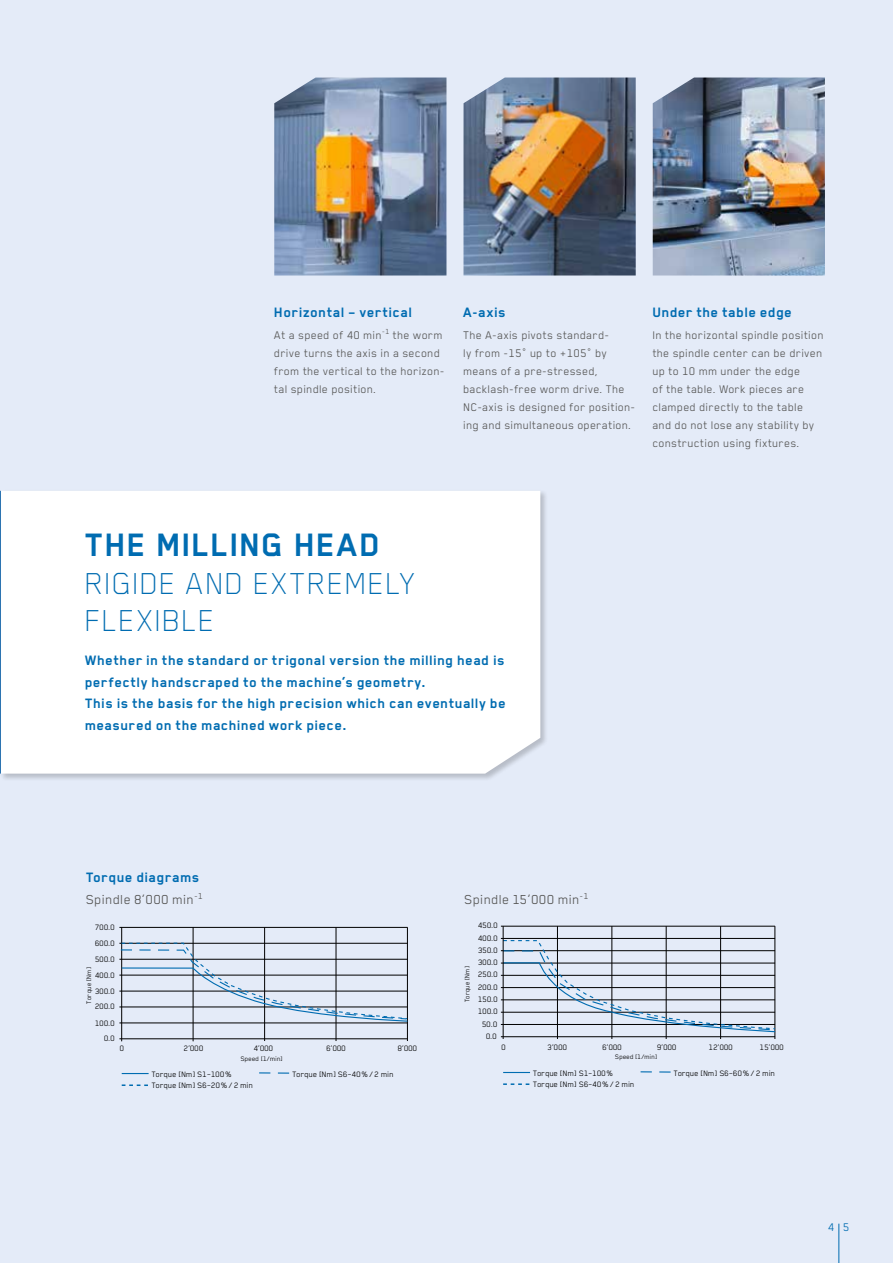
<style>
.page{position:relative;width:893px;height:1263px;background:#e4ebf8}
.page>*{position:absolute;margin:0;border:0;box-sizing:border-box;transform-origin:0 0}
.t1{font:700 37.5px "Blender Pro";letter-spacing:.015em;color:#006cb1}
.t2{font:100 35.25px/37.5px "Blender Pro";letter-spacing:.015em;color:#006cb1}
.t3{font:700 15.75px/21.8px "Blender Pro";letter-spacing:.03em;color:#006cb1}
.t4{font:15px "Blender Pro";letter-spacing:.02em;color:#565655}
.t5{font:12.75px/18px "Blender Pro";letter-spacing:.02em;color:#565655}
.t6{font:12.75px "Blender Pro";color:#006cb1}
.t7{font:9px "Blender Pro";letter-spacing:-.005em;color:#000}
.t8{font:7.5px "Blender Pro";color:#000}
</style>
<div class="page">
<hr style="left:838px;top:1224px;width:1px;height:39px;background:#006cb1">
<img style="left:653px;top:78px;width:172px;height:197px">
<img style="left:463px;top:78px;width:173px;height:197px">
<img style="left:274px;top:78px;width:172px;height:197px">
<div style="left:0;top:489px;width:548px;height:292px;background:#000;opacity:.2"></div>
<div style="left:1px;top:491px;width:539px;height:283px;background:#fff"></div>
<hr style="left:119px;top:1038px;width:289px;height:1px;background:#000">
<hr style="left:119px;top:1023px;width:289px;height:1px;background:#000">
<hr style="left:119px;top:1007px;width:289px;height:1px;background:#000">
<hr style="left:119px;top:991px;width:289px;height:1px;background:#000">
<hr style="left:119px;top:975px;width:289px;height:1px;background:#000">
<hr style="left:119px;top:959px;width:289px;height:1px;background:#000">
<hr style="left:119px;top:943px;width:289px;height:1px;background:#000">
<hr style="left:119px;top:927px;width:289px;height:1px;background:#000">
<hr style="left:121px;top:927px;width:1px;height:114px;background:#000">
<hr style="left:193px;top:927px;width:1px;height:114px;background:#000">
<hr style="left:264px;top:927px;width:1px;height:114px;background:#000">
<hr style="left:336px;top:927px;width:1px;height:114px;background:#000">
<hr style="left:407px;top:927px;width:1px;height:114px;background:#000">
<svg style="left:120px;top:942px;width:288px;height:80px"></svg>
<svg style="left:122px;top:1073px;width:27px;height:1px"></svg>
<svg style="left:259px;top:1072px;width:30px;height:2px"></svg>
<svg style="left:122px;top:1084px;width:26px;height:2px"></svg>
<hr style="left:501px;top:1036px;width:274px;height:1px;background:#000">
<hr style="left:501px;top:1024px;width:274px;height:1px;background:#000">
<hr style="left:501px;top:1012px;width:274px;height:1px;background:#000">
<hr style="left:501px;top:999px;width:274px;height:1px;background:#000">
<hr style="left:501px;top:987px;width:274px;height:1px;background:#000">
<hr style="left:501px;top:975px;width:274px;height:1px;background:#000">
<hr style="left:501px;top:963px;width:274px;height:1px;background:#000">
<hr style="left:501px;top:950px;width:274px;height:1px;background:#000">
<hr style="left:501px;top:938px;width:274px;height:1px;background:#000">
<hr style="left:501px;top:926px;width:274px;height:1px;background:#000">
<hr style="left:557px;top:926px;width:1px;height:113px;background:#000">
<hr style="left:612px;top:926px;width:1px;height:113px;background:#000">
<hr style="left:666px;top:926px;width:1px;height:113px;background:#000">
<hr style="left:720px;top:926px;width:1px;height:113px;background:#000">
<hr style="left:775px;top:926px;width:1px;height:113px;background:#000">
<svg style="left:503px;top:1072px;width:27px;height:1px"></svg>
<svg style="left:641px;top:1071px;width:30px;height:1px"></svg>
<svg style="left:502px;top:939px;width:274px;height:94px"></svg>
<svg style="left:503px;top:1083px;width:27px;height:2px"></svg>
<hr style="left:503px;top:926px;width:1px;height:113px;background:#000">
<p class="t3" style="left:274px;top:301px;width:140px">Horizontal – vertical</p>
<p class="t5" style="left:274px;top:325px;width:172px">At a speed of 40 min<sup>-1</sup> the worm drive turns the axis in a second from the vertical to the horizon&shy;tal spindle position.</p>
<p class="t3" style="left:463px;top:301px;width:44px">A-axis</p>
<p class="t5" style="left:463px;top:325px;width:174px">The A-axis pivots standard-<br>ly from -15° up to +105° by means of a pre-stressed, backlash-free worm drive. The<br>NC-axis is designed for position&shy;ing and simultaneous operation.</p>
<p class="t3" style="left:653px;top:301px;width:141px">Under the table edge</p>
<p class="t5" style="left:653px;top:325px;width:173px">In the horizontal spindle position the spindle center can be driven up to 10 mm under the edge<br>of the table. Work pieces are clamped directly to the table and do not lose any stability by construction using fixtures.</p>
<h1 class="t1" style="left:85px;top:524px;width:297px">THE MILLING HEAD</h1>
<h2 class="t2" style="left:85px;top:563px;width:332px">RIGIDE AND EXTREMELY<br>FLEXIBLE</h2>
<p class="t3" style="left:85px;top:649px;width:422px">Whether in the standard or trigonal version the milling head is perfectly handscraped to the machine’s geometry.<br>This is the basis for the high precision which can eventually be measured on the machined work piece.</p>
<p class="t3" style="left:86px;top:866px;width:115px">Torque diagrams</p>
<p class="t4" style="left:86px;top:891px;width:119px">Spindle 8‘000 min<sup>-1</sup></p>
<p class="t4" style="left:465px;top:891px;width:126px">Spindle 15‘000 min<sup>-1</sup></p>
<p class="t7" style="left:95px;top:922px;width:22px">700.0</p>
<p class="t7" style="left:478px;top:921px;width:22px">450.0</p>
<p class="t7" style="left:95px;top:938px;width:22px">600.0</p>
<p class="t7" style="left:478px;top:933px;width:22px">400.0</p>
<p class="t7" style="left:478px;top:945px;width:22px">350.0</p>
<p class="t7" style="left:95px;top:954px;width:22px">500.0</p>
<p class="t8" style="left:85px;top:1004px;width:38px;rotate:-90deg">Torque [Nm]</p>
<p class="t7" style="left:95px;top:970px;width:22px">400.0</p>
<p class="t7" style="left:95px;top:986px;width:22px">300.0</p>
<p class="t7" style="left:95px;top:1002px;width:22px">200.0</p>
<p class="t7" style="left:478px;top:958px;width:22px">300.0</p>
<p class="t8" style="left:463px;top:1002px;width:38px;rotate:-90deg">Torque [Nm]</p>
<p class="t7" style="left:478px;top:970px;width:22px">250.0</p>
<p class="t7" style="left:478px;top:982px;width:22px">200.0</p>
<p class="t7" style="left:478px;top:994px;width:22px">150.0</p>
<p class="t7" style="left:478px;top:1007px;width:22px">100.0</p>
<p class="t7" style="left:95px;top:1018px;width:22px">100.0</p>
<p class="t7" style="left:482px;top:1019px;width:17px">50.0</p>
<p class="t7" style="left:104px;top:1034px;width:13px">0.0</p>
<p class="t7" style="left:486px;top:1031px;width:13px">0.0</p>
<p class="t7" style="left:120px;top:1043px;width:6px">0</p>
<p class="t7" style="left:184px;top:1043px;width:21px">2‘000</p>
<p class="t7" style="left:254px;top:1043px;width:21px">4‘000</p>
<p class="t7" style="left:326px;top:1043px;width:21px">6‘000</p>
<p class="t7" style="left:398px;top:1043px;width:21px">8‘000</p>
<p class="t7" style="left:152px;top:1069px;width:82px">Torque [Nm] S1–100%</p>
<p class="t7" style="left:292px;top:1069px;width:103px">Torque [Nm] S6–40%/ 2 min</p>
<p class="t7" style="left:152px;top:1080px;width:103px">Torque [Nm] S6–20%/ 2 min</p>
<p class="t8" style="left:241px;top:1054px;width:44px">Speed [1/min]</p>
<p class="t7" style="left:501px;top:1042px;width:6px">0</p>
<p class="t7" style="left:548px;top:1042px;width:21px">3‘000</p>
<p class="t7" style="left:602px;top:1042px;width:21px">6‘000</p>
<p class="t7" style="left:657px;top:1042px;width:21px">9‘000</p>
<p class="t7" style="left:709px;top:1042px;width:26px">12‘000</p>
<p class="t7" style="left:760px;top:1042px;width:26px">15‘000</p>
<p class="t7" style="left:533px;top:1068px;width:82px">Torque [Nm] S1–100%</p>
<p class="t7" style="left:674px;top:1068px;width:103px">Torque [Nm] S6–60%/ 2 min</p>
<p class="t7" style="left:533px;top:1079px;width:103px">Torque [Nm] S6–40%/ 2 min</p>
<p class="t8" style="left:615px;top:1053px;width:44px">Speed [1/min]</p>
<p class="t6" style="left:828px;top:1220px;width:23px">4 5</p>
</div>
